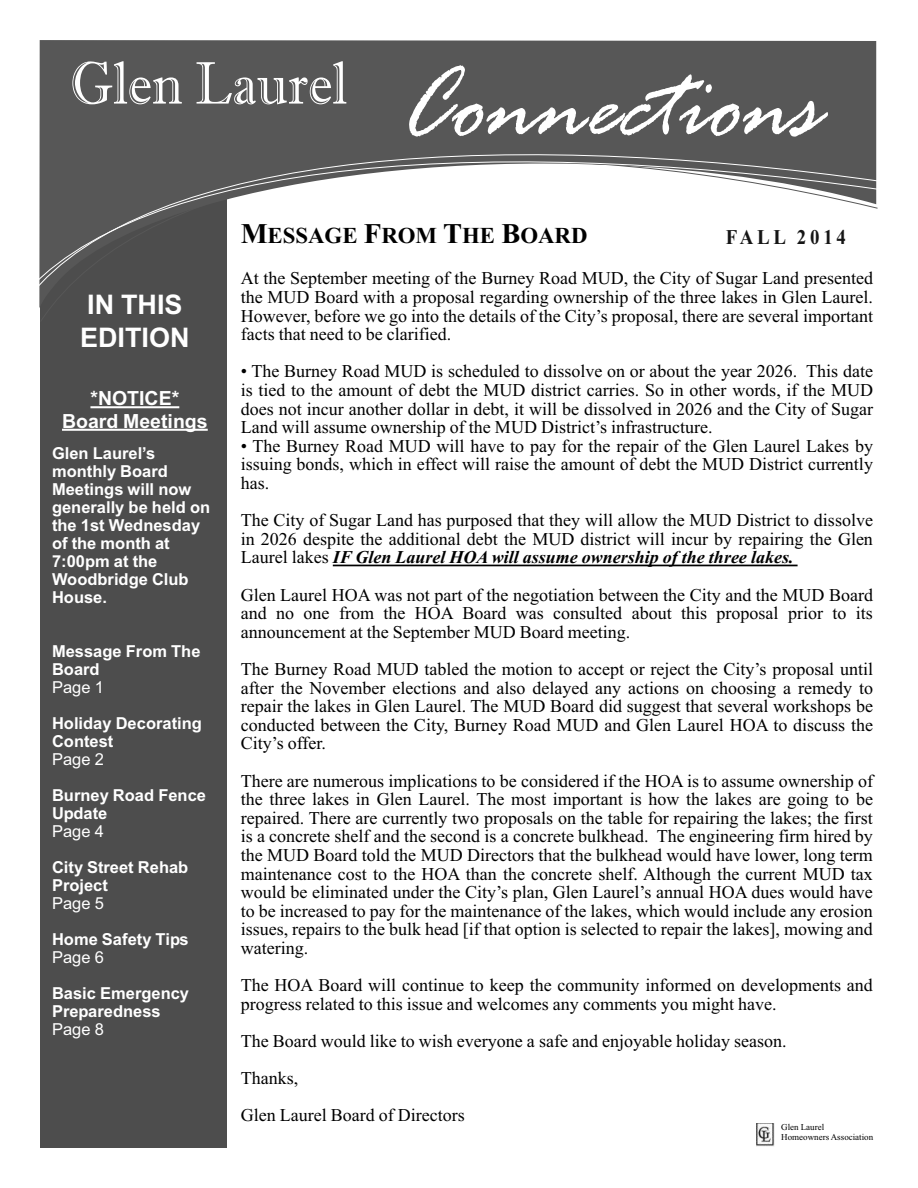
<style>
.page{position:relative;width:918px;height:1188px;background:#fff}
.page>*{position:absolute;margin:0;border:0;box-sizing:border-box;transform-origin:0 0}
.t1{font:italic 108px "Rage";color:#fff;scale:.9 1}
.t2{font:700 27px/33px "Arial";color:#fff}
.t3{font:700 22.8px "Times New Roman";color:#000}
.t4{font:700 21px "Times New Roman";letter-spacing:.2em;color:#151515;scale:.9 1}
.t5{font:700 19.5px/22.5px "Arial";color:#fff;text-align:center}
.t6{font:18px/18.6px "Times New Roman";color:#000;text-align:justify}
.t7{font:700 16.5px/18px "Arial";color:#fff}
.t8{font:16.5px "Arial";color:#fff}
.t9{font:9px/10.5px "Times New Roman";color:#000}
.s1{font-size:28.5px}
.s2{font-weight:700;font-style:italic}
</style>
<div class="page">
<div style="left:40px;top:44px;width:187px;height:1103px;background:#4d4d4d"></div>
<hr style="left:333px;top:565px;width:465px;height:1px;background:#000">
<hr style="left:90px;top:406px;width:89px;height:2px;background:#fff">
<hr style="left:62px;top:429px;width:146px;height:2px;background:#fff">
<div style="left:39px;top:40px;width:837px;height:82px;background:#575757"></div>
<div style="left:40px;top:115px;width:837px;height:7px;background:#575757"></div>
<div style="left:39px;top:122px;width:838px;height:8px;background:#575757"></div>
<svg style="left:39px;top:130px;width:839px;height:178px"></svg>
<img style="left:756px;top:1124px;width:19px;height:23px">
<h1 class="t1" style="left:70px;top:38px;width:860px"><sup>Glen</sup> <sup>Laurel</sup> Connections</h1>
<h2 class="t2" style="left:80px;top:288px;width:111px">IN THIS<br>EDITION</h2>
<p class="t5" style="left:62px;top:387px;width:147px">*NOTICE*<br>Board Meetings</p>
<p class="t7" style="left:52px;top:444px;width:160px">Glen Laurel’s monthly Board<br>Meetings will now generally be held on the 1st Wednesday of the month at<br>7:00pm at the<br>Woodbridge Club<br>House.</p>
<p class="t7" style="left:52px;top:642px;width:150px">Message From The<br>Board</p>
<p class="t8" style="left:52px;top:678px;width:53px">Page 1</p>
<p class="t7" style="left:52px;top:714px;width:151px">Holiday Decorating<br>Contest</p>
<p class="t8" style="left:52px;top:750px;width:53px">Page 2</p>
<p class="t7" style="left:52px;top:786px;width:156px">Burney Road Fence<br>Update</p>
<p class="t8" style="left:52px;top:822px;width:53px">Page 4</p>
<p class="t7" style="left:52px;top:858px;width:138px">City Street Rehab<br>Project</p>
<p class="t8" style="left:52px;top:894px;width:53px">Page 5</p>
<p class="t7" style="left:52px;top:930px;width:138px">Home Safety Tips</p>
<p class="t8" style="left:52px;top:948px;width:53px">Page 6</p>
<p class="t7" style="left:52px;top:984px;width:139px">Basic Emergency<br>Preparedness</p>
<p class="t8" style="left:52px;top:1020px;width:53px">Page 8</p>
<p class="t3" style="left:241px;top:222px;width:348px"><span class="s1">M</span>ESSAGE <span class="s1">F</span>ROM <span class="s1">T</span>HE <span class="s1">B</span>OARD</p>
<p class="t4" style="left:726px;top:224px;width:135px">FALL 2014</p>
<p class="t6" style="left:241px;top:269px;width:634px">At the September meeting of the Burney Road MUD, the City of Sugar Land presented the MUD Board with a proposal regarding ownership of the three lakes in Glen Laurel.<br>However, before we go into the details of the City’s proposal, there are several important facts that need to be clarified.</p>
<p class="t6" style="left:241px;top:362px;width:634px">• The Burney Road MUD is scheduled to dissolve on or about the year 2026. This date is tied to the amount of debt the MUD district carries. So in other words, if the MUD does not incur another dollar in debt, it will be dissolved in 2026 and the City of Sugar Land will assume ownership of the MUD District’s infrastructure.</p>
<p class="t6" style="left:241px;top:436px;width:634px">• The Burney Road MUD will have to pay for the repair of the Glen Laurel Lakes by issuing bonds, which in effect will raise the amount of debt the MUD District currently has.</p>
<p class="t6" style="left:241px;top:511px;width:634px">The City of Sugar Land has purposed that they will allow the MUD District to dissolve in 2026 despite the additional debt the MUD district will incur by repairing the Glen Laurel lakes <span class="s2">IF Glen Laurel HOA will assume ownership of the three lakes.</span></p>
<p class="t6" style="left:241px;top:585px;width:634px">Glen Laurel HOA was not part of the negotiation between the City and the MUD Board and no one from the HOA Board was consulted about this proposal prior to its announcement at the September MUD Board meeting.</p>
<p class="t6" style="left:241px;top:659px;width:634px">The Burney Road MUD tabled the motion to accept or reject the City’s proposal until after the November elections and also delayed any actions on choosing a remedy to repair the lakes in Glen Laurel. The MUD Board did suggest that several workshops be conducted between the City, Burney Road MUD and Glen Laurel HOA to discuss the City’s offer.</p>
<p class="t6" style="left:241px;top:771px;width:634px">There are numerous implications to be considered if the HOA is to assume ownership of the three lakes in Glen Laurel. The most important is how the lakes are going to be repaired. There are currently two proposals on the table for repairing the lakes; the first is a concrete shelf and the second is a concrete bulkhead. The engineering firm hired by the MUD Board told the MUD Directors that the bulkhead would have lower, long term maintenance cost to the HOA than the concrete shelf. Although the current MUD tax would be eliminated under the City’s plan, Glen Laurel’s annual HOA dues would have to be increased to pay for the maintenance of the lakes, which would include any erosion issues, repairs to the bulk head [if that option is selected to repair the lakes], mowing and watering.</p>
<p class="t6" style="left:241px;top:976px;width:634px">The HOA Board will continue to keep the community informed on developments and progress related to this issue and welcomes any comments you might have.</p>
<p class="t6" style="left:241px;top:1022px;width:547px;line-height:37.2px;text-align:left">The Board would like to wish everyone a safe and enjoyable holiday season.<br>Thanks,<br>Glen Laurel Board of Directors</p>
<p class="t9" style="left:781px;top:1121px;width:94px">Glen Laurel<br>Homeowners Association</p>
</div>
